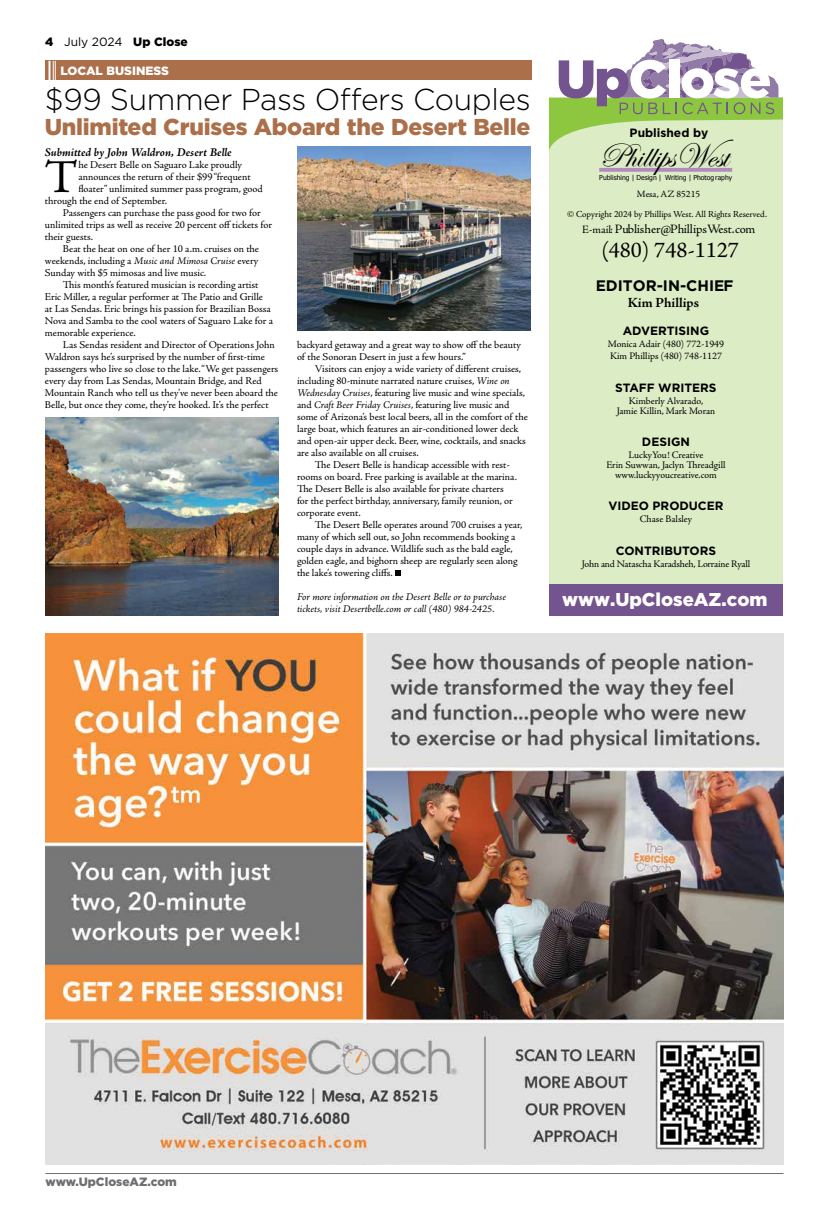
<style>
.page{position:relative;width:819px;height:1224px;background:#fff}
.page>*{position:absolute;margin:0;border:0;box-sizing:border-box;transform-origin:0 0}
.t1{font:47.2px "Adobe Jenson Pro";color:#000}
.t2{font:34.5px "Edwardian Script ITC";color:#000}
.t3{font:300 30.1px "Gotham";letter-spacing:-.015em;color:#000}
.t4{font:900 23px "Gotham";letter-spacing:-.01em;color:#ab6f4a}
.t5{font:22.5px "Adobe Jenson Pro";color:#000}
.t6{font:900 18.5px "Gotham";color:#fff}
.t7{font:700 15.2px "Gotham";color:#000}
.t8{font:700 14px "Adobe Jenson Pro";color:#000}
.t9{font:12.9px "Adobe Jenson Pro";color:#000}
.t10{font:700 12px "Gotham";color:#000}
.t11{font:italic 700 12px "Adobe Jenson Pro";color:#000}
.t12{font:900 12px "Gotham";color:#6d6e71}
.t13{font:900 12px "Gotham";color:#000}
.t14{font:900 12px "Gotham";color:#fff}
.t15{font:10.5px/12px "Adobe Jenson Pro";letter-spacing:-.005em;color:#000}
.t16{font:italic 10.5px/12px "Adobe Jenson Pro";color:#000}
.t17{font:10px/10px "Adobe Jenson Pro";letter-spacing:-.005em;color:#000;text-align:center}
.t18{font:9.6px "Adobe Jenson Pro";color:#000}
.t19{font:9.2px "Adobe Jenson Pro";color:#000}
.t20{font:6.8px "Tahoma";color:#000}
.s1{font-weight:400}
.s2{font-style:italic}
.s3{font-size:11.2px}
</style>
<div class="page">
<hr style="left:46px;top:1173px;width:738px;height:1px;background:#6d6e71">
<img style="left:46px;top:634px;width:738px;height:531px">
<div style="left:45px;top:61px;width:487px;height:19px;background:#ab6f4a"></div>
<svg style="left:49px;top:61px;width:7px;height:19px"></svg>
<img style="left:45px;top:418px;width:234px;height:198px">
<img style="left:297px;top:147px;width:234px;height:184px">
<svg style="left:395px;top:571px;width:5px;height:5px"></svg>
<div style="left:549px;top:98px;width:234px;height:502px;background:#dcecc5"></div>
<svg style="left:549px;top:39px;width:234px;height:112px"></svg>
<svg style="left:599px;top:168px;width:133px;height:4px"></svg>
<div style="left:549px;top:585px;width:234px;height:31px;background:#73548f"></div>
<p class="t13" style="left:45px;top:33px;width:144px">4 <span class="s1">July 2024</span> Up Close</p>
<p class="t14" style="left:61px;top:62px;width:110px">LOCAL BUSINESS</p>
<h3 class="t3" style="left:45px;top:81px;width:487px">$99 Summer Pass Offers Couples</h3>
<h3 class="t4" style="left:45px;top:111px;width:487px">Unlimited Cruises Aboard the Desert Belle</h3>
<p class="t11" style="left:45px;top:145px;width:188px">Submitted by John Waldron, Desert Belle</p>
<h1 class="t1" style="left:45px;top:151px;width:35px">T</h1>
<p class="t15" style="left:78px;top:159px;width:165px">he Desert Belle on Saguaro Lake proudly</p>
<p class="t15" style="left:78px;top:171px;width:174px">announces the return of their $99 “frequent</p>
<p class="t15" style="left:78px;top:183px;width:186px">floater” unlimited summer pass program, good</p>
<p class="t15" style="left:45px;top:195px;width:124px">through the end of September.</p>
<p class="t15" style="left:63px;top:207px;width:199px">Passengers can purchase the pass good for two for</p>
<p class="t15" style="left:45px;top:219px;width:229px">unlimited trips as well as receive 20 percent off tickets for</p>
<p class="t15" style="left:45px;top:231px;width:50px">their guests.</p>
<p class="t15" style="left:63px;top:243px;width:198px">Beat the heat on one of her 10 a.m. cruises on the</p>
<p class="t15" style="left:45px;top:255px;width:215px">weekends, including a <span class="s2">Music and Mimosa Cruise</span> every</p>
<p class="t15" style="left:45px;top:267px;width:163px">Sunday with $5 mimosas and live music.</p>
<p class="t15" style="left:63px;top:279px;width:197px">This month’s featured musician is recording artist</p>
<p class="t15" style="left:45px;top:291px;width:220px">Eric Miller, a regular performer at The Patio and Grille</p>
<p class="t15" style="left:45px;top:303px;width:227px">at Las Sendas. Eric brings his passion for Brazilian Bossa</p>
<p class="t15" style="left:45px;top:315px;width:230px">Nova and Samba to the cool waters of Saguaro Lake for a</p>
<p class="t15" style="left:45px;top:327px;width:92px">memorable experience.</p>
<p class="t15" style="left:63px;top:339px;width:214px">Las Sendas resident and Director of Operations John</p>
<p class="t15" style="left:45px;top:351px;width:222px">Waldron says he’s surprised by the number of first-time</p>
<p class="t15" style="left:45px;top:363px;width:235px">passengers who live so close to the lake. “We get passengers</p>
<p class="t15" style="left:45px;top:375px;width:218px">every day from Las Sendas, Mountain Bridge, and Red</p>
<p class="t15" style="left:45px;top:387px;width:235px">Mountain Ranch who tell us they’ve never been aboard the</p>
<p class="t15" style="left:45px;top:399px;width:225px">Belle, but once they come, they’re hooked. It’s the perfect</p>
<p class="t15" style="left:297px;top:339px;width:225px">backyard getaway and a great way to show off the beauty of the Sonoran Desert in just a few hours.”</p>
<p class="t15" style="left:315px;top:363px;width:208px">Visitors can enjoy a wide variety of different cruises,</p>
<p class="t15" style="left:297px;top:375px;width:214px">including 80-minute narrated nature cruises, <span class="s2">Wine on</span></p>
<p class="t15" style="left:297px;top:387px;width:230px"><span class="s2">Wednesday Cruises</span>, featuring live music and wine specials,</p>
<p class="t15" style="left:297px;top:399px;width:214px">and <span class="s2">Craft Beer Friday Cruises</span>, featuring live music and</p>
<p class="t15" style="left:297px;top:411px;width:232px">some of Arizona’s best local beers, all in the comfort of the</p>
<p class="t15" style="left:297px;top:423px;width:223px">large boat, which features an air-conditioned lower deck</p>
<p class="t15" style="left:297px;top:435px;width:230px">and open-air upper deck. Beer, wine, cocktails, and snacks</p>
<p class="t15" style="left:297px;top:447px;width:123px">are also available on all cruises.</p>
<p class="t15" style="left:315px;top:459px;width:197px">The Desert Belle is handicap accessible with rest-</p>
<p class="t15" style="left:297px;top:471px;width:222px">rooms on board. Free parking is available at the marina.</p>
<p class="t15" style="left:297px;top:483px;width:208px">The Desert Belle is also available for private charters</p>
<p class="t15" style="left:297px;top:495px;width:217px">for the perfect birthday, anniversary, family reunion, or</p>
<p class="t15" style="left:297px;top:507px;width:65px">corporate event.</p>
<p class="t15" style="left:315px;top:519px;width:209px">The Desert Belle operates around 700 cruises a year,</p>
<p class="t15" style="left:297px;top:531px;width:220px">many of which sell out, so John recommends booking a</p>
<p class="t15" style="left:297px;top:543px;width:217px">couple days in advance. Wildlife such as the bald eagle,</p>
<p class="t15" style="left:297px;top:555px;width:222px">golden eagle, and bighorn sheep are regularly seen along</p>
<p class="t15" style="left:297px;top:567px;width:97px">the lake’s towering cliffs.</p>
<p class="t16" style="left:297px;top:591px;width:211px">For more information on the Desert Belle or to purchase tickets, visit Desertbelle.com or call (480) 984-2425.</p>
<p class="t10" style="left:630px;top:125px;width:80px">Published by</p>
<h2 class="t2" style="left:599px;top:137px;width:136px">PhillipsWest</h2>
<p class="t20" style="left:599px;top:173px;width:135px">Publishing | Design | Writing | Photography</p>
<p class="t18" style="left:637px;top:189px;width:65px">Mesa, AZ 85215</p>
<p class="t19" style="left:567px;top:209px;width:201px">© Copyright 2024 by Phillips West. All Rights Reserved.</p>
<p class="t9" style="left:582px;top:221px;width:175px"><span class="s3">E-mail:</span> Publisher@PhillipsWest.com</p>
<h3 class="t5" style="left:602px;top:238px;width:139px">(480) 748-1127</h3>
<h3 class="t7" style="left:596px;top:275px;width:139px">EDITOR-IN-CHIEF</h3>
<h3 class="t8" style="left:628px;top:295px;width:73px">Kim Phillips</h3>
<p class="t10" style="left:623px;top:323px;width:88px">ADVERTISING</p>
<p class="t17" style="left:608px;top:338px;width:118px;line-height:12px;text-align:left">Monica Adair (480) 772-1949<br>Kim Phillips (480) 748-1127</p>
<p class="t10" style="left:615px;top:379px;width:103px">STAFF WRITERS</p>
<p class="t17" style="left:617px;top:396px;width:100px">Kimberly Alvarado,<br>Jamie Killin, Mark Moran</p>
<p class="t10" style="left:642px;top:434px;width:50px">DESIGN</p>
<p class="t17" style="left:606px;top:450px;width:121px">LuckyYou! Creative<br>Erin Suwwan, Jaclyn Threadgill www.luckyyoucreative.com</p>
<p class="t10" style="left:608px;top:498px;width:117px">VIDEO PRODUCER</p>
<p class="t17" style="left:640px;top:514px;width:54px">Chase Balsley</p>
<p class="t10" style="left:616px;top:543px;width:102px">CONTRIBUTORS</p>
<p class="t17" style="left:582px;top:559px;width:170px">John and Natascha Karadsheh, Lorraine Ryall</p>
<h3 class="t6" style="left:562px;top:587px;width:207px">www.UpCloseAZ.com</h3>
<p class="t12" style="left:46px;top:1173px;width:133px">www.UpCloseAZ.com</p>
</div>
